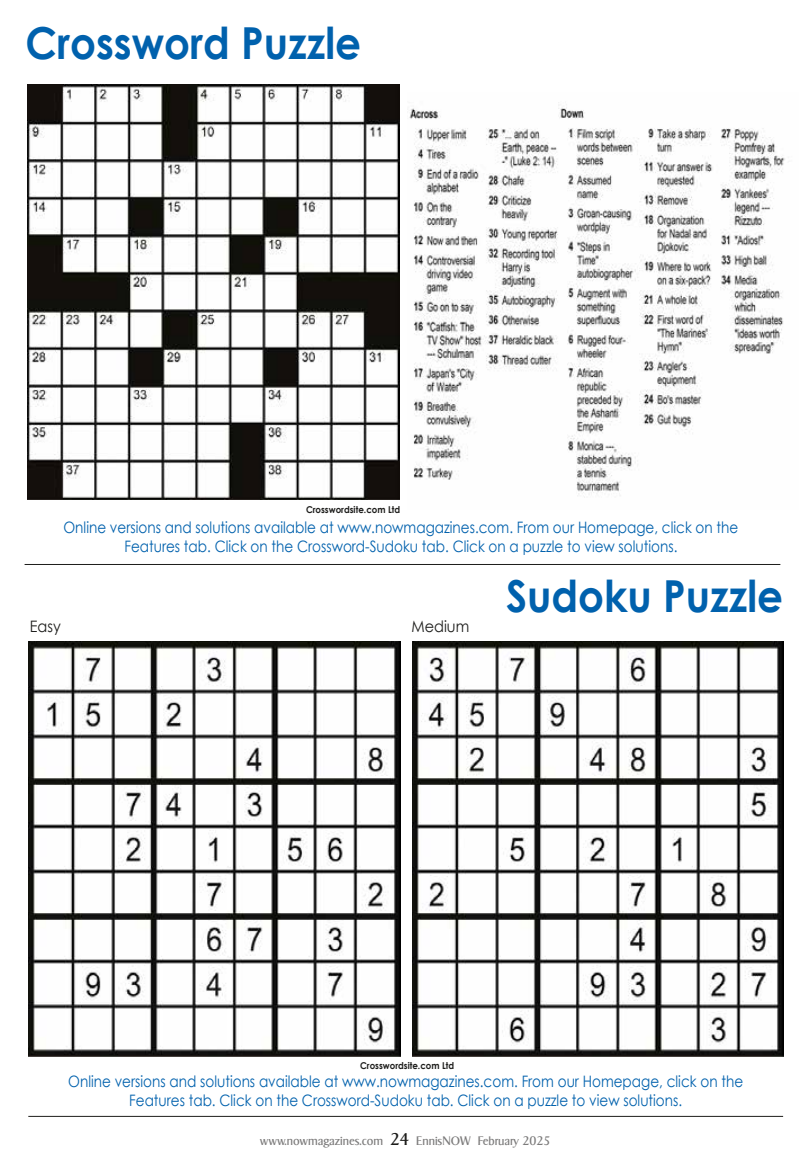
<style>
.page{position:relative;width:810px;height:1175px;background:#fff}
.page>*{position:absolute;margin:0;border:0;box-sizing:border-box;transform-origin:0 0}
.t1{font:700 44.1px "Century Gothic";color:#0061ad;scale:.92 1}
.t2{font:15.75px/18.9px "Century Gothic";color:#0061ad;text-align:center;scale:.86 1}
.t3{font:15.75px "Century Gothic";color:#1d1d1b;scale:.92 1}
.t4{font:12px "Sigvar Serial";color:#7c7b7b}
.t5{font:700 9.45px "Century Gothic";color:#1d1d1b;scale:.92 1}
.s1{font-size:16.5px;color:#1d1d1b}
</style>
<div class="page">
<hr style="left:28px;top:1116px;width:755px;height:1px;background:#1d1d1b">
<img style="left:28px;top:642px;width:373px;height:415px">
<img style="left:412px;top:641px;width:372px;height:415px">
<img style="left:409px;top:102px;width:376px;height:396px">
<hr style="left:25px;top:564px;width:755px;height:1px;background:#1d1d1b">
<img style="left:27px;top:85px;width:373px;height:415px">
<h1 class="t1" style="left:26px;top:15px;width:366px">Crossword Puzzle</h1>
<p class="t5" style="left:306px;top:503px;width:104px">Crosswordsite.com Ltd</p>
<p class="t2" style="left:63px;top:518px;width:786px">Online versions and solutions available at www.nowmagazines.com. From our Homepage, click on the<br>Features tab. Click on the Crossword-Sudoku tab. Click on a puzzle to view solutions.</p>
<p class="t3" style="left:30px;top:617px;width:35px">Easy</p>
<p class="t3" style="left:411px;top:617px;width:64px">Medium</p>
<h1 class="t1" style="left:506px;top:568px;width:303px">Sudoku Puzzle</h1>
<p class="t5" style="left:360px;top:1059px;width:104px">Crosswordsite.com Ltd</p>
<p class="t2" style="left:68px;top:1071px;width:786px">Online versions and solutions available at www.nowmagazines.com. From our Homepage, click on the<br>Features tab. Click on the Crossword-Sudoku tab. Click on a puzzle to view solutions.</p>
<p class="t4" style="left:260px;top:1133px;width:292px">www.nowmagazines.com <span class="s1">24</span> EnnisNOW February 2025</p>
</div>
